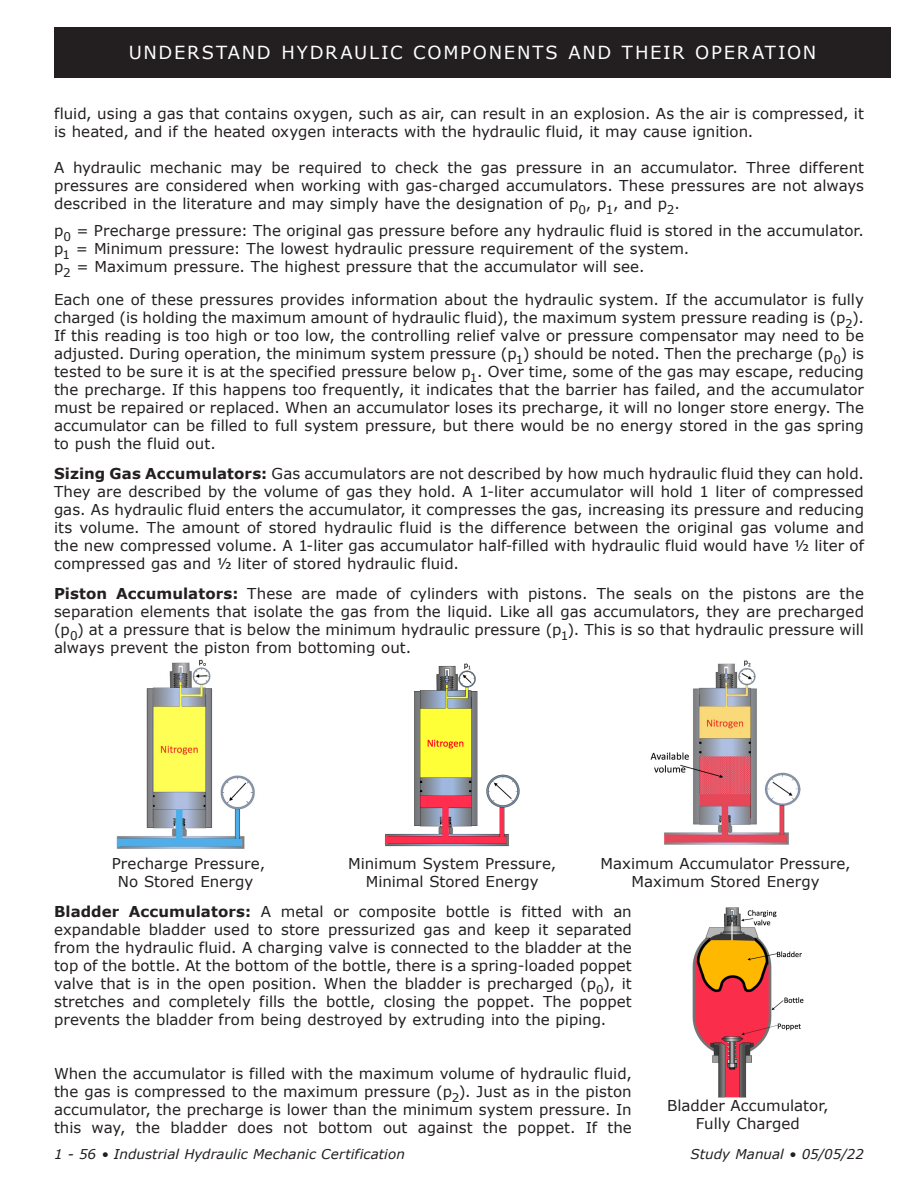
<style>
.page{position:relative;width:918px;height:1188px;background:#fff}
.page>*{position:absolute;margin:0;border:0;box-sizing:border-box;transform-origin:0 0}
.t1{font:18px "Verdana";letter-spacing:.095em;color:#fff}
.t2{font:15px/18px "Verdana";color:#231f20;text-align:justify}
.t3{font:italic 13.5px "Verdana";letter-spacing:.005em;color:#231f20}
.s1{font-weight:700}
</style>
<div class="page">
<div style="left:54px;top:27px;width:837px;height:51px;background:#231f20"></div>
<img style="left:116px;top:659px;width:139px;height:190px">
<img style="left:384px;top:663px;width:136px;height:184px">
<img style="left:651px;top:660px;width:149px;height:185px">
<img style="left:692px;top:907px;width:112px;height:191px">
<p class="t1" style="left:129px;top:41px;width:689px">UNDERSTAND HYDRAULIC COMPONENTS AND THEIR OPERATION</p>
<p class="t2" style="left:54px;top:105px;width:812px">fluid, using a gas that contains oxygen, such as air, can result in an explosion. As the air is compressed, it is heated, and if the heated oxygen interacts with the hydraulic fluid, it may cause ignition.</p>
<p class="t2" style="left:54px;top:159px;width:812px">A hydraulic mechanic may be required to check the gas pressure in an accumulator. Three different pressures are considered when working with gas-charged accumulators. These pressures are not always described in the literature and may simply have the designation of p<sub>0</sub>, p<sub>1</sub>, and p<sub>2</sub>.</p>
<p class="t2" style="left:54px;top:222px;width:812px">p<sub>0</sub> = Precharge pressure: The original gas pressure before any hydraulic fluid is stored in the accumulator.</p>
<p class="t2" style="left:54px;top:240px;width:637px">p<sub>1</sub> = Minimum pressure: The lowest hydraulic pressure requirement of the system.</p>
<p class="t2" style="left:54px;top:258px;width:592px">p<sub>2</sub> = Maximum pressure. The highest pressure that the accumulator will see.</p>
<p class="t2" style="left:54px;top:291px;width:812px">Each one of these pressures provides information about the hydraulic system. If the accumulator is fully charged (is holding the maximum amount of hydraulic fluid), the maximum system pressure reading is (p<sub>2</sub>).<br>If this reading is too high or too low, the controlling relief valve or pressure compensator may need to be adjusted. During operation, the minimum system pressure (p<sub>1</sub>) should be noted. Then the precharge (p<sub>0</sub>) is tested to be sure it is at the specified pressure below p<sub>1</sub>. Over time, some of the gas may escape, reducing the precharge. If this happens too frequently, it indicates that the barrier has failed, and the accumulator must be repaired or replaced. When an accumulator loses its precharge, it will no longer store energy. The accumulator can be filled to full system pressure, but there would be no energy stored in the gas spring to push the fluid out.</p>
<p class="t2" style="left:54px;top:465px;width:812px"><span class="s1">Sizing Gas Accumulators:</span> Gas accumulators are not described by how much hydraulic fluid they can hold.<br>They are described by the volume of gas they hold. A 1-liter accumulator will hold 1 liter of compressed gas. As hydraulic fluid enters the accumulator, it compresses the gas, increasing its pressure and reducing its volume. The amount of stored hydraulic fluid is the difference between the original gas volume and the new compressed volume. A 1-liter gas accumulator half-filled with hydraulic fluid would have ½ liter of compressed gas and ½ liter of stored hydraulic fluid.</p>
<p class="t2" style="left:54px;top:585px;width:812px"><span class="s1">Piston Accumulators:</span> These are made of cylinders with pistons. The seals on the pistons are the separation elements that isolate the gas from the liquid. Like all gas accumulators, they are precharged (p<sub>0</sub>) at a pressure that is below the minimum hydraulic pressure (p<sub>1</sub>). This is so that hydraulic pressure will always prevent the piston from bottoming out.</p>
<p class="t2" style="left:348px;top:854px;width:209px;text-align:center">Minimum System Pressure,<br>Minimal Stored Energy</p>
<p class="t2" style="left:601px;top:854px;width:252px;text-align:center">Maximum Accumulator Pressure,<br>Maximum Stored Energy</p>
<p class="t2" style="left:54px;top:902px;width:579px"><span class="s1">Bladder Accumulators:</span> A metal or composite bottle is fitted with an expandable bladder used to store pressurized gas and keep it separated from the hydraulic fluid. A charging valve is connected to the bladder at the top of the bottle. At the bottom of the bottle, there is a spring-loaded poppet valve that is in the open position. When the bladder is precharged (p<sub>0</sub>), it stretches and completely fills the bottle, closing the poppet. The poppet prevents the bladder from being destroyed by extruding into the piping.</p>
<p class="t2" style="left:54px;top:1064px;width:579px">When the accumulator is filled with the maximum volume of hydraulic fluid, the gas is compressed to the maximum pressure (p<sub>2</sub>). Just as in the piston accumulator, the precharge is lower than the minimum system pressure. In this way, the bladder does not bottom out against the poppet. If the</p>
<p class="t2" style="left:112px;top:854px;width:155px">Precharge Pressure,</p>
<p class="t2" style="left:118px;top:872px;width:137px">No Stored Energy</p>
<p class="t2" style="left:667px;top:1097px;width:163px">Bladder Accumulator,</p>
<p class="t2" style="left:696px;top:1115px;width:106px">Fully Charged</p>
<p class="t3" style="left:54px;top:1146px;width:352px">1 - 56 • Industrial Hydraulic Mechanic Certification</p>
<p class="t3" style="left:691px;top:1146px;width:175px">Study Manual • 05/05/22</p>
</div>
